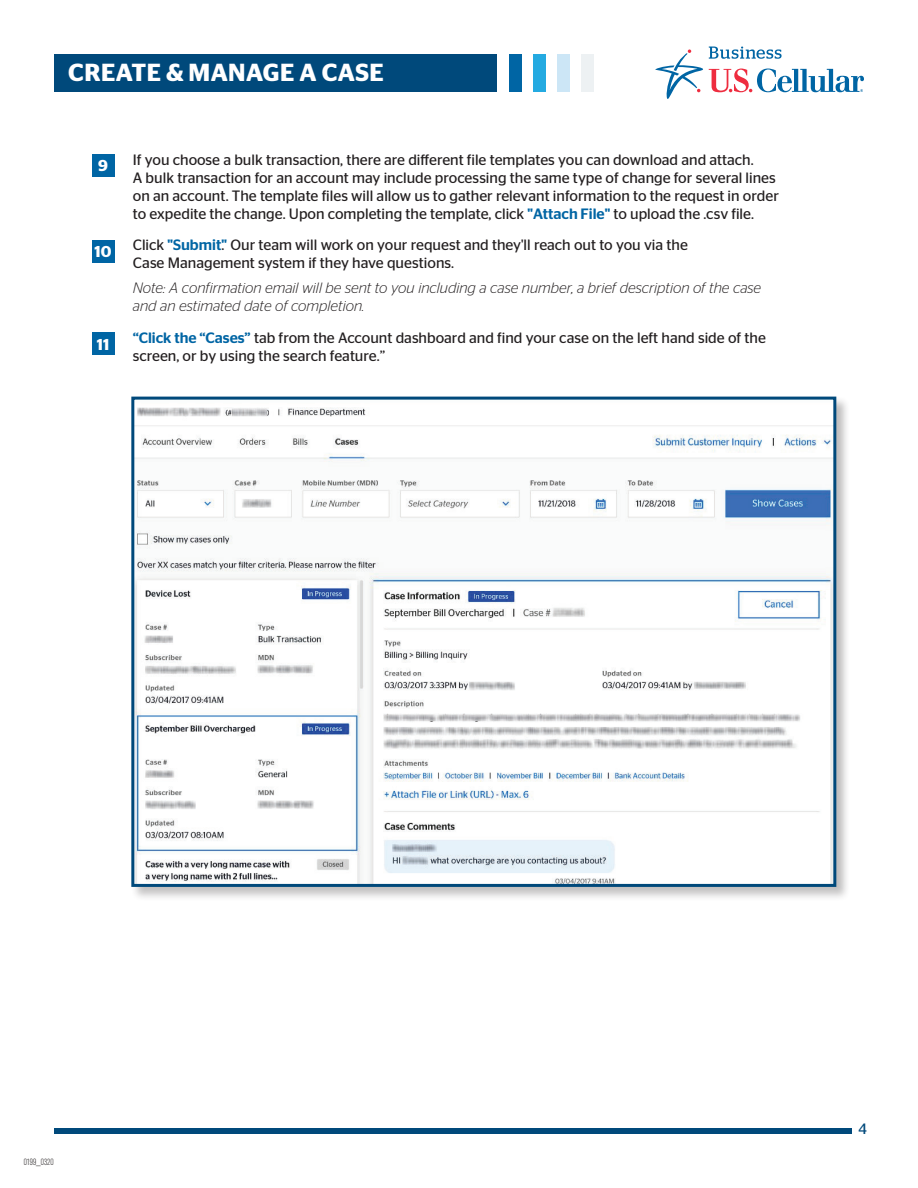
<style>
.page{position:relative;width:918px;height:1188px;background:#fff}
.page>*{position:absolute;margin:0;border:0;box-sizing:border-box;transform-origin:0 0}
.t1{font:600 24.6px "Stag Sans";letter-spacing:.02em;color:#fff}
.t2{font:600 15.75px "Stag Sans";color:#fff}
.t3{font:15px/18px "Stag Sans";color:#231f20}
.t4{font:italic 300 15px/18px "Stag Sans";color:#231f20}
.t5{font:15px "Stag Sans";color:#00497b}
.t6{font:300 condensed 9px "Akzidenz Grotesk BE";color:#231f20}
.s1{font-weight:500;color:#0065a4}
</style>
<div class="page">
<svg style="left:655px;top:47px;width:209px;height:52px"></svg>
<div style="left:54px;top:54px;width:443px;height:38px;background:#00497b"></div>
<div style="left:509px;top:54px;width:12px;height:38px;background:#0065a4"></div>
<div style="left:557px;top:54px;width:13px;height:38px;background:#cce6f6"></div>
<div style="left:533px;top:54px;width:12px;height:38px;background:#24aae1"></div>
<div style="left:582px;top:54px;width:12px;height:38px;background:#edf1f3"></div>
<div style="left:54px;top:1129px;width:797px;height:5px;background:#00497b"></div>
<div style="left:92px;top:154px;width:22px;height:23px;background:#0065a4"></div>
<div style="left:92px;top:333px;width:22px;height:22px;background:#0065a4"></div>
<div style="left:92px;top:240px;width:22px;height:22px;background:#0065a4"></div>
<div style="left:130px;top:396px;width:721px;height:505px;background:#231f20;opacity:.3"></div>
<img style="left:135px;top:401px;width:697px;height:482px">
<div style="left:131px;top:397px;width:705px;height:490px;border:3px solid #00497b"></div>
<h1 class="t1" style="left:68px;top:58px;width:317px">CREATE &amp; MANAGE A CASE</h1>
<p class="t2" style="left:98px;top:157px;width:11px">9</p>
<p class="t2" style="left:95px;top:242px;width:19px">10</p>
<p class="t2" style="left:97px;top:335px;width:14px">11</p>
<p class="t3" style="left:133px;top:151px;width:648px">If you choose a bulk transaction, there are different file templates you can download and attach.<br>A bulk transaction for an account may include processing the same type of change for several lines on an account. The template files will allow us to gather relevant information to the request in order to expedite the change. Upon completing the template, click <span class="s1">"Attach File"</span> to upload the .csv file.</p>
<p class="t3" style="left:133px;top:236px;width:557px">Click <span class="s1">"Submit</span>.<span class="s1">"</span> Our team will work on your request and they'll reach out to you via the<br>Case Management system if they have questions.</p>
<p class="t4" style="left:133px;top:279px;width:630px">Note: A confirmation email will be sent to you including a case number, a brief description of the case and an estimated date of completion.</p>
<p class="t3" style="left:133px;top:329px;width:635px"><span class="s1">“Click the “Cases”</span> tab from the Account dashboard and find your case on the left hand side of the screen, or by using the search feature.”</p>
<p class="t6" style="left:24px;top:1157px;width:31px">0199_0320</p>
<p class="t5" style="left:858px;top:1120px;width:10px">4</p>
</div>
